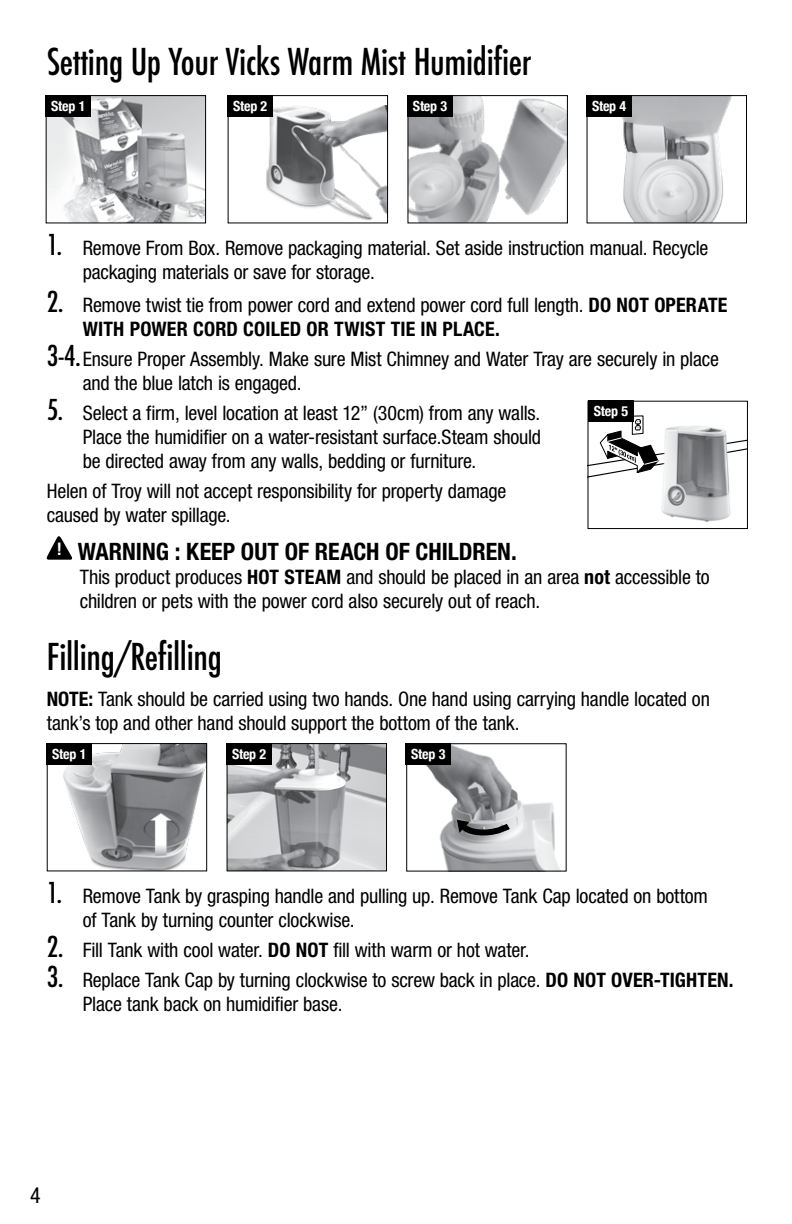
<style>
.page{position:relative;width:792px;height:1224px;background:#fff}
.page>*{position:absolute;margin:0;border:0;box-sizing:border-box;transform-origin:0 0}
.t1{font:500 condensed 36px "Futura";letter-spacing:-.01em;color:#000}
.t2{font:700 condensed 24px "Helvetica Neue LT Std";color:#000}
.t3{font:condensed 22px "Helvetica Neue LT Std";color:#000}
.t4{font:condensed 20px/24px "Helvetica Neue LT Std";letter-spacing:-.01em;color:#000}
.t5{font:700 condensed 14px "Helvetica Neue";letter-spacing:-.015em;color:#fff}
.s1{font-family:"Futura";font-weight:500;font-size:28px}
.s2{font-weight:700}
</style>
<div class="page">
<svg style="left:46px;top:536px;width:27px;height:24px"></svg>
<img style="left:425px;top:745px;width:135px;height:125px">
<div style="left:406px;top:743px;width:161px;height:129px;border:1px solid #000"></div>
<img style="left:63px;top:745px;width:142px;height:124px">
<div style="left:47px;top:743px;width:160px;height:128px;border:1px solid #000"></div>
<div style="left:47px;top:743px;width:45px;height:22px;background:#000"></div>
<img style="left:229px;top:745px;width:156px;height:124px">
<div style="left:227px;top:743px;width:160px;height:128px;border:1px solid #000"></div>
<div style="left:227px;top:743px;width:45px;height:22px;background:#000"></div>
<div style="left:406px;top:744px;width:45px;height:21px;background:#000"></div>
<svg style="left:457px;top:820px;width:57px;height:18px"></svg>
<img style="left:661px;top:482px;width:70px;height:40px">
<svg style="left:589px;top:415px;width:157px;height:67px"></svg>
<div style="left:587px;top:401px;width:161px;height:128px;border:1px solid #000"></div>
<div style="left:588px;top:401px;width:46px;height:21px;background:#000"></div>
<img style="left:409px;top:97px;width:157px;height:124px">
<div style="left:407px;top:95px;width:161px;height:128px;border:1px solid #000"></div>
<div style="left:407px;top:95px;width:46px;height:22px;background:#000"></div>
<img style="left:267px;top:106px;width:119px;height:115px">
<div style="left:228px;top:95px;width:160px;height:128px;border:1px solid #000"></div>
<div style="left:228px;top:95px;width:45px;height:22px;background:#000"></div>
<img style="left:621px;top:97px;width:111px;height:124px">
<div style="left:587px;top:95px;width:160px;height:128px;border:1px solid #000"></div>
<div style="left:587px;top:95px;width:45px;height:22px;background:#000"></div>
<img style="left:48px;top:97px;width:156px;height:124px">
<div style="left:46px;top:95px;width:160px;height:128px;border:1px solid #000"></div>
<div style="left:46px;top:95px;width:45px;height:22px;background:#000"></div>
<h1 class="t1" style="left:47px;top:39px;width:486px">Setting Up Your Vicks Warm Mist Humidifier</h1>
<p class="t5" style="left:51px;top:94px;width:36px">Step 1</p>
<p class="t5" style="left:233px;top:94px;width:36px">Step 2</p>
<p class="t5" style="left:413px;top:94px;width:36px">Step 3</p>
<p class="t5" style="left:592px;top:94px;width:36px">Step 4</p>
<p class="t4" style="left:83px;top:236px;width:627px;text-indent:-36px"><span class="s1">1.</span> Remove From Box. Remove packaging material. Set aside instruction manual. Recycle packaging materials or save for storage.</p>
<p class="t4" style="left:83px;top:293px;width:646px;text-indent:-36px"><span class="s1">2.</span> Remove twist tie from power cord and extend power cord full length. <span class="s2">DO NOT OPERATE<br>WITH POWER CORD COILED OR TWIST TIE IN PLACE.</span></p>
<p class="t4" style="left:83px;top:347px;width:638px;text-indent:-36px"><span class="s1">3-4.</span>Ensure Proper Assembly. Make sure Mist Chimney and Water Tray are securely in place and the blue latch is engaged.</p>
<p class="t4" style="left:83px;top:401px;width:460px;text-align:justify;text-indent:-36px"><span class="s1">5.</span> Select a firm, level location at least 12” (30cm) from any walls.<br>Place the humidifier on a water-resistant surface.Steam should be directed away from any walls, bedding or furniture.</p>
<p class="t4" style="left:47px;top:479px;width:461px">Helen of Troy will not accept responsibility for property damage caused by water spillage.</p>
<p class="t2" style="left:57px;top:537px;width:461px"><sup>!</sup> WARNING : KEEP OUT OF REACH OF CHILDREN.</p>
<p class="t4" style="left:80px;top:564px;width:631px">This product produces <span class="s2">HOT STEAM</span> and should be placed in an area <span class="s2">not</span> accessible to children or pets with the power cord also securely out of reach.</p>
<h1 class="t1" style="left:47px;top:633px;width:177px">Filling/Refilling</h1>
<p class="t4" style="left:47px;top:686px;width:665px"><span class="s2">NOTE:</span> Tank should be carried using two hands. One hand using carrying handle located on tank’s top and other hand should support the bottom of the tank.</p>
<p class="t5" style="left:47px;top:742px;width:41px"><sup>.</sup>Step 1</p>
<p class="t5" style="left:232px;top:742px;width:36px">Step 2</p>
<p class="t5" style="left:411px;top:743px;width:36px">Step 3</p>
<p class="t5" style="left:594px;top:400px;width:36px">Step 5</p>
<p class="t4" style="left:83px;top:884px;width:627px;text-indent:-36px"><span class="s1">1.</span> Remove Tank by grasping handle and pulling up. Remove Tank Cap located on bottom of Tank by turning counter clockwise.</p>
<p class="t4" style="left:47px;top:938px;width:484px"><span class="s1">2.</span> Fill Tank with cool water. <span class="s2">DO NOT</span> fill with warm or hot water.</p>
<p class="t4" style="left:83px;top:968px;width:652px;text-indent:-36px"><span class="s1">3.</span> Replace Tank Cap by turning clockwise to screw back in place. <span class="s2">DO NOT OVER-TIGHTEN.<br></span>Place tank back on humidifier base.</p>
<p class="t3" style="left:30px;top:1182px;width:12px">4</p>
</div>
